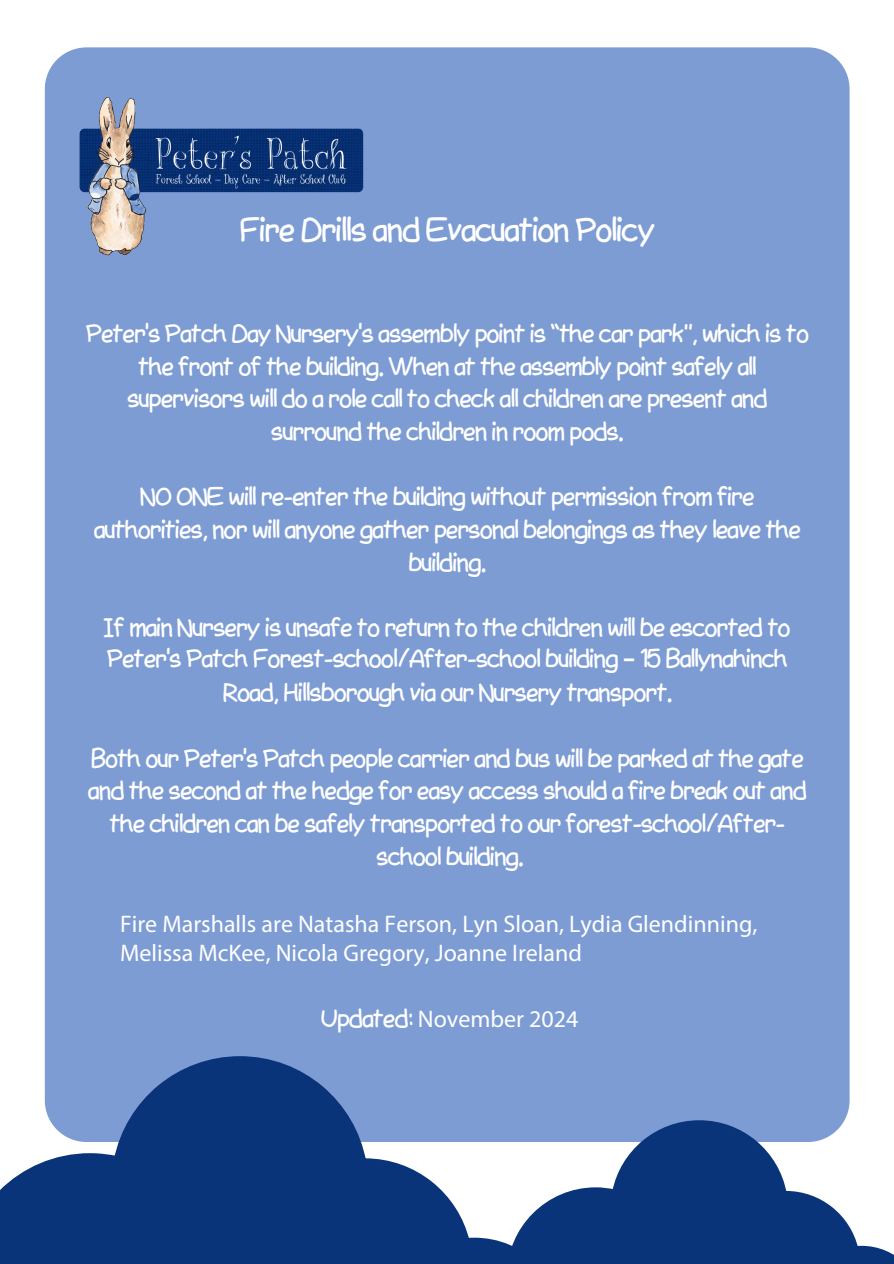
<style>
.page{position:relative;width:894px;height:1264px;background:#fff}
.page>*{position:absolute;margin:0;border:0;box-sizing:border-box;transform-origin:0 0}
.t1{font:31.5px "QD Better Comic Sans Alternates";color:#fff}
.t2{font:24px/32.7px "QD Better Comic Sans Alternates";color:#fff;text-align:center}
.t3{font:24px/28.8px "Myriad Pro";color:#fff}
.s1{font-family:"Noto Sans Gurmukhi";font-weight:700}
.s2{font-family:"QD Better Comic Sans Alternates"}
</style>
<div class="page">
<div style="left:45px;top:47px;width:804px;height:1094px;background:#7d9cd3;border-radius:42px"></div>
<img style="left:79px;top:96px;width:285px;height:160px">
<svg style="left:0;top:1056px;width:506px;height:207px;fill:#09347a"></svg>
<svg style="left:506px;top:1120px;width:387px;height:143px;fill:#09347a"></svg>
<p class="t1" style="left:240px;top:213px;width:416px">Fire Drills and Evacuation Policy</p>
<p class="t2" style="left:86px;top:318px;width:723px">Peter’s Patch Day Nursery’s assembly point is “the car park”, which is to the front of the building. When at the assembly point safely all supervisors will do a role call to check all children are present and surround the children in room pods.</p>
<p class="t2" style="left:94px;top:481px;width:707px">NO ONE will re-enter the building without permission from fire authorities, nor will anyone gather personal belongings as they leave the building.</p>
<p class="t2" style="left:104px;top:613px;width:686px;line-height:31.2px;text-align:left">If main Nursery is unsafe to return to the children will be escorted to<br>Peter’s Patch Forest-school/After-school building <span class="s1">–</span> 15 Ballynahinch</p>
<p class="t2" style="left:223px;top:677px;width:450px">Road, Hillsborough via our Nursery transport.</p>
<p class="t2" style="left:88px;top:743px;width:719px">Both our Peter’s Patch people carrier and bus will be parked at the gate and the second at the hedge for easy access should a fire break out and the children can be safely transported to our forest-school/After&shy;school building.</p>
<p class="t3" style="left:120px;top:909px;width:638px">Fire Marshalls are Natasha Ferson, Lyn Sloan, Lydia Glendinning,<br>Melissa McKee, Nicola Gregory, Joanne Ireland</p>
<p class="t3" style="left:321px;top:1003px;width:259px"><span class="s2">Updated:</span> November 2024</p>
</div>
